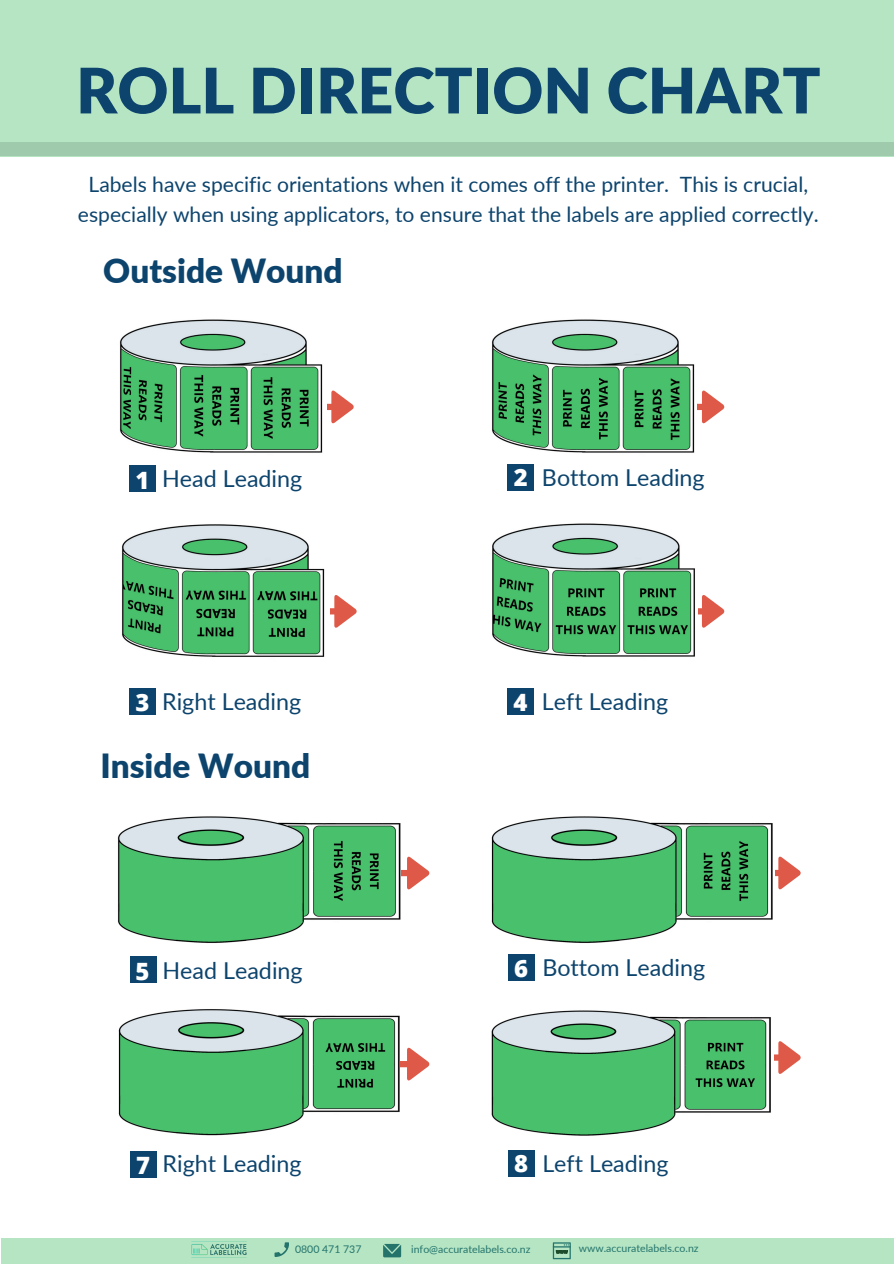
<style>
.page{position:relative;width:894px;height:1264px;background:#fff}
.page>*{position:absolute;margin:0;border:0;box-sizing:border-box;transform-origin:0 0}
.t1{font:900 62.7px "Lato";color:#0d446d}
.t2{font:900 33.3px "Lato";color:#0d446d}
.t3{font:800 26.85px "Open Sans";color:#fff}
.t4{font:800 23.85px "Open Sans";color:#fff}
.t5{font:23.25px "Lato";color:#0d446d}
.t6{font:21.15px/29.2px "Lato";color:#0d446d;text-align:center}
.t7{font:10.5px "Lato";color:#0d446d}
</style>
<div class="page">
<div style="left:0;top:0;width:893px;height:156px;background:#b5e5c3"></div>
<div style="left:0;top:142px;width:893px;height:14px;background:#9fcaac"></div>
<svg style="left:400px;top:856px;width:29px;height:34px"></svg>
<svg style="left:330px;top:595px;width:27px;height:33px"></svg>
<img style="left:122px;top:524px;width:203px;height:191px">
<svg style="left:327px;top:390px;width:27px;height:34px"></svg>
<img style="left:120px;top:319px;width:203px;height:134px">
<svg style="left:698px;top:595px;width:26px;height:33px"></svg>
<img style="left:492px;top:490px;width:203px;height:225px">
<svg style="left:697px;top:390px;width:27px;height:34px"></svg>
<img style="left:492px;top:319px;width:203px;height:134px">
<img style="left:117px;top:816px;width:283px;height:167px">
<svg style="left:775px;top:856px;width:25px;height:34px"></svg>
<img style="left:491px;top:816px;width:282px;height:161px">
<svg style="left:399px;top:1047px;width:30px;height:34px"></svg>
<img style="left:118px;top:1009px;width:281px;height:169px">
<svg style="left:774px;top:1041px;width:26px;height:33px"></svg>
<img style="left:491px;top:977px;width:280px;height:200px">
<div style="left:129px;top:465px;width:27px;height:27px;background:#0d446d"></div>
<div style="left:507px;top:464px;width:27px;height:26px;background:#0d446d"></div>
<div style="left:129px;top:688px;width:27px;height:26px;background:#0d446d"></div>
<div style="left:507px;top:688px;width:27px;height:26px;background:#0d446d"></div>
<div style="left:130px;top:956px;width:26px;height:27px;background:#0d446d"></div>
<div style="left:508px;top:954px;width:26px;height:26px;background:#0d446d"></div>
<div style="left:130px;top:1150px;width:26px;height:27px;background:#0d446d"></div>
<div style="left:508px;top:1150px;width:26px;height:26px;background:#0d446d"></div>
<div style="left:1px;top:1238px;width:892px;height:25px;background:#b5e5c3"></div>
<p class="t1" style="left:76px;top:52px;width:745px">ROLL DIRECTION CHART</p>
<p class="t6" style="left:78px;top:169px;width:742px">Labels have specific orientations when it comes off the printer. This is crucial, especially when using applicators, to ensure that the labels are applied correctly.</p>
<p class="t2" style="left:103px;top:250px;width:241px">Outside Wound</p>
<p class="t4" style="left:136px;top:463px;width:15px">1</p>
<p class="t5" style="left:162px;top:464px;width:142px">Head Leading</p>
<p class="t5" style="left:542px;top:462px;width:164px">Bottom Leading</p>
<p class="t4" style="left:513px;top:461px;width:15px">2</p>
<p class="t5" style="left:162px;top:687px;width:140px">Right Leading</p>
<p class="t5" style="left:542px;top:687px;width:128px">Left Leading</p>
<p class="t4" style="left:136px;top:685px;width:15px">3</p>
<p class="t4" style="left:513px;top:685px;width:15px">4</p>
<p class="t2" style="left:100px;top:745px;width:211px">Inside Wound</p>
<p class="t5" style="left:162px;top:955px;width:142px">Head Leading</p>
<p class="t5" style="left:542px;top:953px;width:164px">Bottom Leading</p>
<p class="t4" style="left:136px;top:954px;width:15px">5</p>
<p class="t4" style="left:514px;top:951px;width:15px">6</p>
<p class="t3" style="left:132px;top:952px;width:17px">5</p>
<p class="t5" style="left:162px;top:1149px;width:140px">Right Leading</p>
<p class="t5" style="left:542px;top:1149px;width:128px">Left Leading</p>
<p class="t4" style="left:136px;top:1148px;width:15px">7</p>
<p class="t4" style="left:514px;top:1146px;width:15px">8</p>
<p class="t7" style="left:295px;top:1242px;width:68px">0800 471 737</p>
<p class="t7" style="left:411px;top:1242px;width:121px">info@accuratelabels.co.nz</p>
<p class="t7" style="left:578px;top:1241px;width:121px">www.accuratelabels.co.nz</p>
</div>
